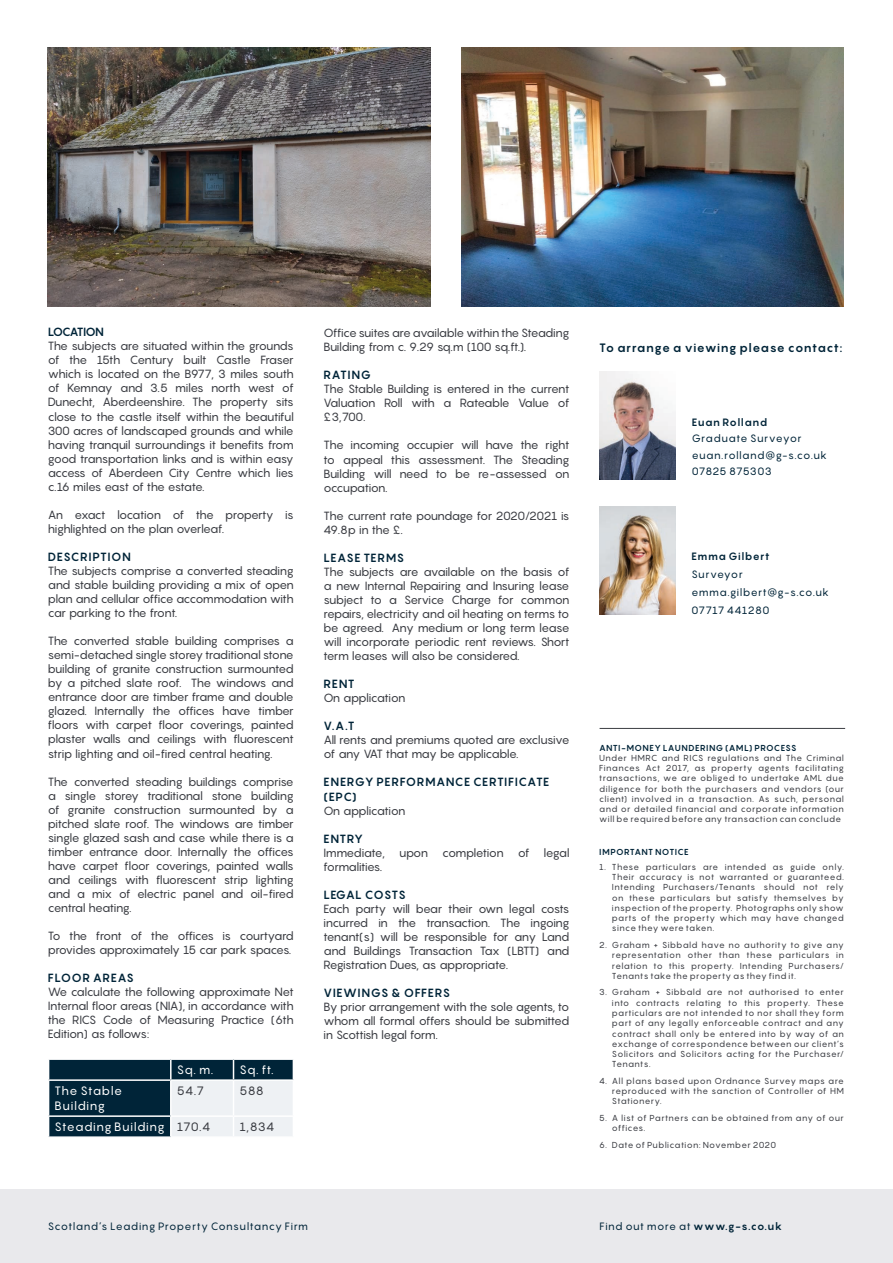
<style>
.page{position:relative;width:893px;height:1263px;background:#fff}
.page>*{position:absolute;margin:0;border:0;box-sizing:border-box;transform-origin:0 0}
.t1{font:12px/15px "Pangram";letter-spacing:.04em;color:#fff}
.t2{font:700 12px "Pangram";letter-spacing:.04em;color:#002438}
.t3{font:12px "Pangram";letter-spacing:.025em;color:#3a3c42}
.t4{font:11.7px/14.1px "Pangram";letter-spacing:-.055em;color:#3a3c42;text-align:justify}
.t5{font:700 11.7px/14.1px "Pangram";letter-spacing:.04em;color:#002438}
.t6{font:700 11.7px "Pangram";letter-spacing:.02em;color:#002438}
.t7{font:700 11.7px "Pangram";letter-spacing:-.09em;color:#002438}
.t8{font:10.5px/18px "Pangram";letter-spacing:.045em;color:#002438}
.t9{font:700 10.5px "Pangram";letter-spacing:.05em;color:#002438}
.t10{font:8.55px/10.2px "Pangram";letter-spacing:.04em;color:#3a3c42;text-align:justify}
.t11{font:700 8.55px "Pangram";letter-spacing:.045em;color:#002438}
.s1{color:#3a3c42}
.s2{font-weight:700}
</style>
<div class="page">
<svg style="left:48px;top:1059px;width:246px;height:77px;background:#637986"></svg>
<hr style="left:600px;top:728px;width:245px;height:1px;background:#3a3c42">
<div style="left:0;top:1189px;width:893px;height:74px;background:#e9e9ec"></div>
<img style="left:461px;top:48px;width:383px;height:258px">
<img style="left:48px;top:48px;width:382px;height:258px">
<img style="left:599px;top:506px;width:76px;height:108px">
<img style="left:600px;top:371px;width:75px;height:109px">
<p class="t7" style="left:48px;top:324px;width:58px">LOCATION</p>
<p class="t4" style="left:48px;top:339px;width:247px">The subjects are situated within the grounds of the 15th Century built Castle Fraser which is located on the B977, 3 miles south of Kemnay and 3.5 miles north west of Dunecht, Aberdeenshire. The property sits close to the castle itself within the beautiful 300 acres of landscaped grounds and while having tranquil surroundings it benefits from good transportation links and is within easy access of Aberdeen City Centre which lies c.16 miles east of the estate.</p>
<p class="t4" style="left:48px;top:507px;width:247px">An exact location of the property is highlighted on the plan overleaf.</p>
<p class="t5" style="left:48px;top:550px;width:84px">DESCRIPTION</p>
<p class="t4" style="left:48px;top:563px;width:247px">The subjects comprise a converted steading and stable building providing a mix of open plan and cellular office accommodation with car parking to the front.</p>
<p class="t4" style="left:48px;top:634px;width:247px">The converted stable building comprises a semi-detached single storey traditional stone building of granite construction surmounted by a pitched slate roof. The windows and entrance door are timber frame and double glazed. Internally the offices have timber floors with carpet floor coverings, painted plaster walls and ceilings with fluorescent strip lighting and oil-fired central heating.</p>
<p class="t4" style="left:48px;top:774px;width:247px">The converted steading buildings comprise a single storey traditional stone building of granite construction surmounted by a pitched slate roof. The windows are timber single glazed sash and case while there is a timber entrance door. Internally the offices have carpet floor coverings, painted walls and ceilings with fluorescent strip lighting and a mix of electric panel and oil-fired central heating.</p>
<p class="t4" style="left:48px;top:928px;width:247px">To the front of the offices is courtyard provides approximately 15 car park spaces.</p>
<p class="t5" style="left:48px;top:971px;width:88px">FLOOR AREAS</p>
<p class="t4" style="left:48px;top:985px;width:247px">We calculate the following approximate Net Internal floor areas (NIA), in accordance with the RICS Code of Measuring Practice (6th Edition) as follows:</p>
<p class="t1" style="left:177px;top:1062px;width:38px">Sq. m.</p>
<p class="t1" style="left:239px;top:1062px;width:36px">Sq. ft.</p>
<p class="t1" style="left:55px;top:1083px;width:69px">The Stable<br>Building</p>
<p class="t3" style="left:177px;top:1083px;width:28px">54.7</p>
<p class="t3" style="left:239px;top:1083px;width:26px">588</p>
<p class="t1" style="left:55px;top:1119px;width:157px">Steading Building <span class="s1">170.4</span></p>
<p class="t3" style="left:239px;top:1119px;width:36px">1,834</p>
<p class="t4" style="left:324px;top:326px;width:247px">Office suites are available within the Steading<br>Building from c. 9.29 sq.m (100 sq.ft.).</p>
<p class="t5" style="left:324px;top:368px;width:49px">RATING</p>
<p class="t4" style="left:324px;top:382px;width:247px">The Stable Building is entered in the current Valuation Roll with a Rateable Value of £3,700.</p>
<p class="t4" style="left:324px;top:438px;width:247px">The incoming occupier will have the right to appeal this assessment. The Steading Building will need to be re-assessed on occupation.</p>
<p class="t4" style="left:324px;top:508px;width:247px">The current rate poundage for 2020/2021 is<br>49.8p in the £.</p>
<p class="t5" style="left:324px;top:550px;width:82px">LEASE TERMS</p>
<p class="t4" style="left:324px;top:564px;width:247px">The subjects are available on the basis of a new Internal Repairing and Insuring lease subject to a Service Charge for common repairs, electricity and oil heating on terms to be agreed. Any medium or long term lease will incorporate periodic rent reviews. Short term leases will also be considered.</p>
<p class="t5" style="left:324px;top:677px;width:33px">RENT</p>
<p class="t4" style="left:324px;top:691px;width:83px">On application</p>
<p class="t5" style="left:324px;top:719px;width:33px">V.A.T</p>
<p class="t4" style="left:324px;top:733px;width:247px">All rents and premiums quoted are exclusive of any VAT that may be applicable.</p>
<p class="t5" style="left:324px;top:775px;width:227px">ENERGY PERFORMANCE CERTIFICATE (EPC)</p>
<p class="t4" style="left:324px;top:803px;width:83px">On application</p>
<p class="t5" style="left:324px;top:831px;width:41px">ENTRY</p>
<p class="t4" style="left:324px;top:845px;width:247px">Immediate, upon completion of legal formalities.</p>
<p class="t6" style="left:324px;top:887px;width:84px">LEGAL COSTS</p>
<p class="t4" style="left:324px;top:901px;width:247px">Each party will bear their own legal costs incurred in the transaction. The ingoing tenant(s) will be responsible for any Land and Buildings Transaction Tax (LBTT) and Registration Dues, as appropriate.</p>
<p class="t5" style="left:324px;top:986px;width:128px">VIEWINGS &amp; OFFERS</p>
<p class="t4" style="left:324px;top:1000px;width:247px">By prior arrangement with the sole agents, to whom all formal offers should be submitted in Scottish legal form.</p>
<p class="t2" style="left:599px;top:340px;width:245px">To arrange a viewing please contact:</p>
<p class="t9" style="left:692px;top:415px;width:77px">Euan Rolland</p>
<p class="t8" style="left:692px;top:430px;width:137px;line-height:16.5px">Graduate Surveyor euan.rolland@g-s.co.uk<br>07825 875303</p>
<p class="t9" style="left:691px;top:550px;width:80px">Emma Gilbert</p>
<p class="t8" style="left:691px;top:565px;width:139px">Surveyor emma.gilbert@g-s.co.uk<br>07717 441280</p>
<p class="t11" style="left:599px;top:742px;width:199px">ANTI-MONEY LAUNDERING (AML) PROCESS</p>
<p class="t10" style="left:599px;top:752px;width:246px">Under HMRC and RICS regulations and The Criminal Finances Act 2017, as property agents facilitating transactions, we are obliged to undertake AML due diligence for both the purchasers and vendors (our client) involved in a transaction. As such, personal and or detailed financial and corporate information will be required before any transaction can conclude</p>
<p class="t11" style="left:599px;top:847px;width:91px">IMPORTANT NOTICE</p>
<p class="t10" style="left:612px;top:861px;width:233px;text-indent:-13px">1. These particulars are intended as guide only.<br>Their accuracy is not warranted or guaranteed.<br>Intending Purchasers/Tenants should not rely on these particulars but satisfy themselves by inspection of the property. Photographs only show parts of the property which may have changed since they were taken.</p>
<p class="t10" style="left:612px;top:940px;width:233px;text-indent:-13px">2. Graham + Sibbald have no authority to give any representation other than these particulars in relation to this property. Intending Purchasers/ Tenants take the property as they find it.</p>
<p class="t10" style="left:612px;top:987px;width:233px;text-indent:-13px">3. Graham + Sibbald are not authorised to enter into contracts relating to this property. These particulars are not intended to nor shall they form part of any legally enforceable contract and any contract shall only be entered into by way of an exchange of correspondence between our client’s Solicitors and Solicitors acting for the Purchaser/ Tenants.</p>
<p class="t10" style="left:612px;top:1075px;width:233px;text-indent:-13px">4. All plans based upon Ordnance Survey maps are reproduced with the sanction of Controller of HM Stationery.</p>
<p class="t10" style="left:612px;top:1113px;width:233px;text-indent:-13px">5. A list of Partners can be obtained from any of our offices.</p>
<p class="t10" style="left:599px;top:1140px;width:178px">6. Date of Publication: November 2020</p>
<p class="t8" style="left:48px;top:1217px;width:262px">Scotland’s Leading Property Consultancy Firm</p>
<p class="t8" style="left:600px;top:1217px;width:184px">Find out more at <span class="s2">www.g-s.co.uk</span></p>
</div>
